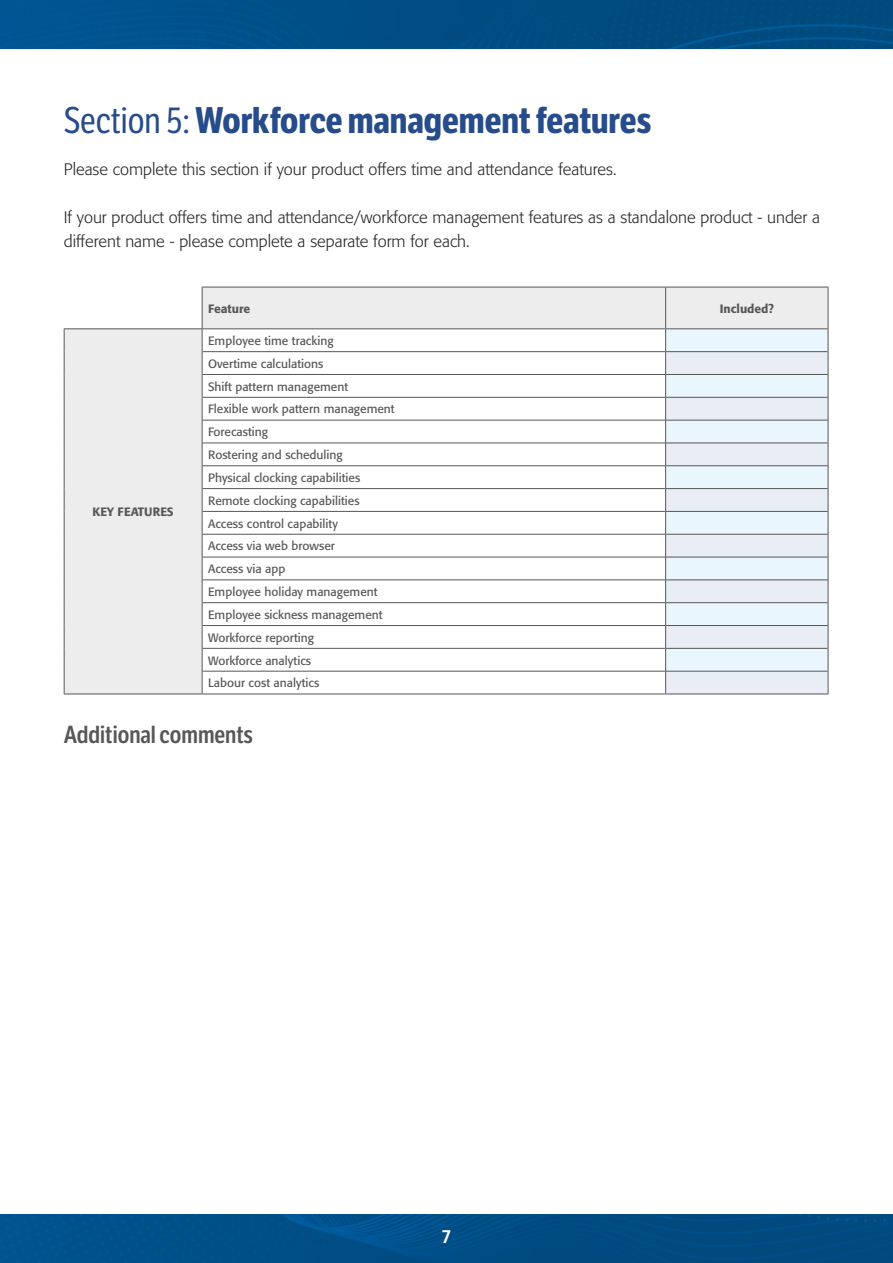
<style>
.page{position:relative;width:893px;height:1263px;background:#fff}
.page>*{position:absolute;margin:0;border:0;box-sizing:border-box;transform-origin:0 0}
.t1{font:700 36px "LFT Etica Condensed";color:#274c8b}
.t2{font:600 24px "LFT Etica Condensed";color:#575756}
.t3{font:18px "LFT Etica SB";color:#fff}
.t4{font:300 16.5px/24px "Formata";color:#282827}
.t5{font:12px/22.8px "Formata";color:#575756}
.t6{font:500 12px "Formata";color:#575756}
.s1{font-weight:400}
</style>
<div class="page">
<img style="left:0;top:1214px;width:893px;height:49px">
<img style="left:0;top:0;width:893px;height:49px">
<svg style="left:65px;top:287px;width:763px;height:407px;background:#ededed"></svg>
<svg style="left:203px;top:329px;width:462px;height:365px"></svg>
<div style="left:666px;top:329px;width:162px;height:22px;background:#eaf6fe"></div>
<svg style="left:666px;top:352px;width:162px;height:342px;background:#e7eef6"></svg>
<hr style="left:64px;top:694px;width:138px;height:1px;background:#575756">
<hr style="left:202px;top:694px;width:464px;height:1px;background:#575756">
<hr style="left:666px;top:694px;width:162px;height:1px;background:#575756">
<hr style="left:64px;top:328px;width:138px;height:1px;background:#575756">
<svg style="left:64px;top:329px;width:1px;height:365px"></svg>
<hr style="left:202px;top:328px;width:464px;height:1px;background:#575756">
<hr style="left:666px;top:328px;width:162px;height:1px;background:#575756">
<svg style="left:828px;top:329px;width:1px;height:365px"></svg>
<hr style="left:202px;top:351px;width:463px;height:1px;background:#575756">
<hr style="left:666px;top:351px;width:162px;height:1px;background:#575756">
<hr style="left:202px;top:374px;width:463px;height:1px;background:#575756">
<hr style="left:666px;top:374px;width:162px;height:1px;background:#575756">
<hr style="left:202px;top:397px;width:463px;height:1px;background:#575756">
<hr style="left:666px;top:397px;width:162px;height:1px;background:#575756">
<hr style="left:202px;top:420px;width:463px;height:1px;background:#575756">
<hr style="left:666px;top:420px;width:162px;height:1px;background:#575756">
<hr style="left:202px;top:443px;width:463px;height:1px;background:#575756">
<hr style="left:666px;top:443px;width:162px;height:1px;background:#575756">
<hr style="left:202px;top:465px;width:463px;height:1px;background:#575756">
<hr style="left:666px;top:465px;width:162px;height:1px;background:#575756">
<hr style="left:202px;top:488px;width:463px;height:1px;background:#575756">
<hr style="left:666px;top:488px;width:162px;height:1px;background:#575756">
<hr style="left:202px;top:511px;width:463px;height:1px;background:#575756">
<hr style="left:666px;top:511px;width:162px;height:1px;background:#575756">
<hr style="left:202px;top:534px;width:463px;height:1px;background:#575756">
<hr style="left:666px;top:534px;width:162px;height:1px;background:#575756">
<hr style="left:202px;top:557px;width:463px;height:1px;background:#575756">
<hr style="left:666px;top:557px;width:162px;height:1px;background:#575756">
<hr style="left:202px;top:580px;width:463px;height:1px;background:#575756">
<hr style="left:666px;top:580px;width:162px;height:1px;background:#575756">
<hr style="left:202px;top:602px;width:463px;height:1px;background:#575756">
<hr style="left:666px;top:602px;width:162px;height:1px;background:#575756">
<hr style="left:202px;top:625px;width:463px;height:1px;background:#575756">
<hr style="left:666px;top:625px;width:162px;height:1px;background:#575756">
<hr style="left:202px;top:648px;width:463px;height:1px;background:#575756">
<hr style="left:666px;top:648px;width:162px;height:1px;background:#575756">
<hr style="left:202px;top:671px;width:463px;height:1px;background:#575756">
<hr style="left:666px;top:671px;width:162px;height:1px;background:#575756">
<hr style="left:202px;top:287px;width:464px;height:1px;background:#575756">
<hr style="left:202px;top:287px;width:1px;height:41px;background:#575756">
<hr style="left:666px;top:287px;width:162px;height:1px;background:#575756">
<hr style="left:828px;top:287px;width:1px;height:41px;background:#575756">
<svg style="left:202px;top:329px;width:1px;height:365px"></svg>
<hr style="left:665px;top:287px;width:1px;height:41px;background:#575756">
<svg style="left:665px;top:329px;width:1px;height:365px"></svg>
<h1 class="t1" style="left:64px;top:99px;width:589px"><span class="s1">Section 5:</span> Workforce management features</h1>
<h3 class="t4" style="left:64px;top:157px;width:554px">Please complete this section if your product offers time and attendance features.</h3>
<h3 class="t4" style="left:64px;top:205px;width:758px">If your product offers time and attendance/workforce management features as a standalone product - under a different name - please complete a separate form for each.</h3>
<p class="t6" style="left:93px;top:505px;width:83px">KEY FEATURES</p>
<p class="t6" style="left:208px;top:301px;width:44px">Feature</p>
<p class="t6" style="left:720px;top:301px;width:56px">Included?</p>
<p class="t5" style="left:208px;top:329px;width:188px">Employee time tracking<br>Overtime calculations<br>Shift pattern management<br>Flexible work pattern management<br>Forecasting<br>Rostering and scheduling<br>Physical clocking capabilities<br>Remote clocking capabilities<br>Access control capability<br>Access via web browser<br>Access via app<br>Employee holiday management<br>Employee sickness management<br>Workforce reporting<br>Workforce analytics<br>Labour cost analytics</p>
<h2 class="t2" style="left:64px;top:721px;width:191px">Additional comments</h2>
<h3 class="t3" style="left:442px;top:1226px;width:10px">7</h3>
</div>
